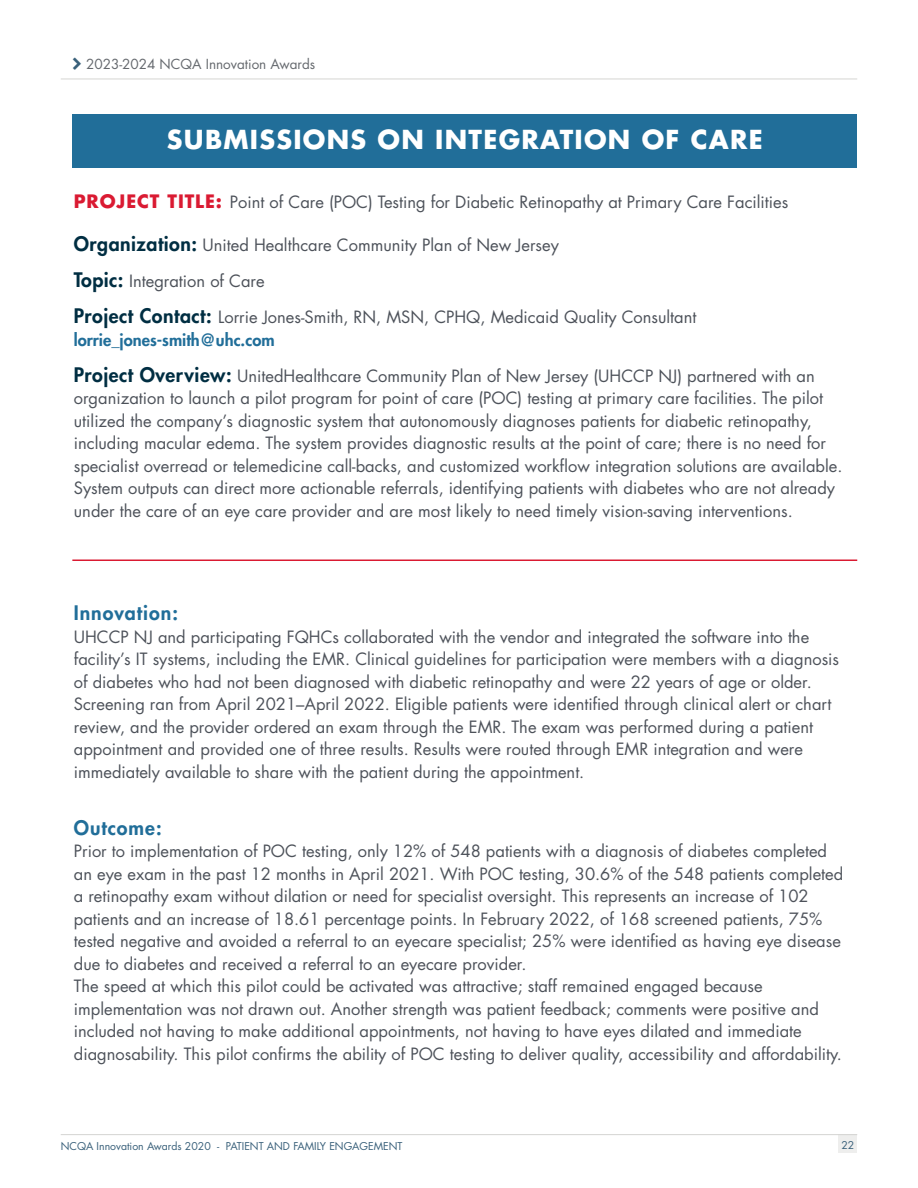
<style>
.page{position:relative;width:918px;height:1188px;background:#fff}
.page>*{position:absolute;margin:0;border:0;box-sizing:border-box;transform-origin:0 0}
.t1{font:700 25.5px "Futura Std";letter-spacing:.05em;color:#fff}
.t2{font:800 19.5px "Futura Std";letter-spacing:.05em;color:#216e99}
.t3{font:16.5px/22.5px "Futura Std";color:#4d525a}
.t4{font:800 16.5px "Futura Std";color:#216e99}
.t5{font:13.5px "Futura Std";color:#65696e}
.t6{font:10.5px "Futura Std";color:#39607a}
.s1{font-weight:700;font-size:18px;color:#da1a32}
.s2{font-weight:800;font-size:19.5px;color:#002e42}
</style>
<div class="page">
<div style="left:839px;top:1135px;width:18px;height:18px;background:#eeeeed"></div>
<hr style="left:61px;top:1134px;width:796px;height:1px;background:#d5d5d2">
<hr style="left:61px;top:79px;width:796px;height:1px;background:#d5d5d2">
<hr style="left:72px;top:560px;width:785px;height:1px;background:#da1a32">
<div style="left:72px;top:114px;width:785px;height:54px;background:#216e99"></div>
<p class="t5" style="left:86px;top:56px;width:231px">2023-2024 NCQA Innovation Awards</p>
<h2 class="t1" style="left:167px;top:123px;width:597px">SUBMISSIONS ON INTEGRATION OF CARE</h2>
<p class="t3" style="left:74px;top:191px;width:716px"><span class="s1">PROJECT TITLE:</span> Point of Care (POC) Testing for Diabetic Retinopathy at Primary Care Facilities</p>
<p class="t3" style="left:74px;top:234px;width:487px"><span class="s2">Organization:</span> United Healthcare Community Plan of New Jersey</p>
<p class="t3" style="left:74px;top:270px;width:192px"><span class="s2">Topic:</span> Integration of Care</p>
<p class="t3" style="left:74px;top:306px;width:624px"><span class="s2">Project Contact:</span> Lorrie Jones-Smith, RN, MSN, CPHQ, Medicaid Quality Consultant</p>
<p class="t4" style="left:74px;top:329px;width:202px">lorrie_jones-smith@uhc.com</p>
<p class="t3" style="left:74px;top:364px;width:767px"><span class="s2">Project Overview:</span> UnitedHealthcare Community Plan of New Jersey (UHCCP NJ) partnered with an organization to launch a pilot program for point of care (POC) testing at primary care facilities. The pilot utilized the company’s diagnostic system that autonomously diagnoses patients for diabetic retinopathy, including macular edema. The system provides diagnostic results at the point of care; there is no need for specialist overread or telemedicine call-backs, and customized workflow integration solutions are available.<br>System outputs can direct more actionable referrals, identifying patients with diabetes who are not already under the care of an eye care provider and are most likely to need timely vision-saving interventions.</p>
<p class="t2" style="left:74px;top:601px;width:106px">Innovation:</p>
<p class="t3" style="left:74px;top:625px;width:767px">UHCCP NJ and participating FQHCs collaborated with the vendor and integrated the software into the facility’s IT systems, including the EMR. Clinical guidelines for participation were members with a diagnosis of diabetes who had not been diagnosed with diabetic retinopathy and were 22 years of age or older.<br>Screening ran from April 2021–April 2022. Eligible patients were identified through clinical alert or chart review, and the provider ordered an exam through the EMR. The exam was performed during a patient appointment and provided one of three results. Results were routed through EMR integration and were immediately available to share with the patient during the appointment.</p>
<p class="t2" style="left:74px;top:815px;width:89px">Outcome:</p>
<p class="t3" style="left:74px;top:840px;width:771px">Prior to implementation of POC testing, only 12% of 548 patients with a diagnosis of diabetes completed an eye exam in the past 12 months in April 2021. With POC testing, 30. 6% of the 548 patients completed a retinopathy exam without dilation or need for specialist oversight. This represents an increase of 102 patients and an increase of 18. 61 percentage points. In February 2022, of 168 screened patients, 75% tested negative and avoided a referral to an eyecare specialist; 25% were identified as having eye disease due to diabetes and received a referral to an eyecare provider.</p>
<p class="t3" style="left:74px;top:975px;width:766px">The speed at which this pilot could be activated was attractive; staff remained engaged because implementation was not drawn out. Another strength was patient feedback; comments were positive and included not having to make additional appointments, not having to have eyes dilated and immediate diagnosability. This pilot confirms the ability of POC testing to deliver quality, accessibility and affordability.</p>
<p class="t6" style="left:61px;top:1139px;width:343px">NCQA Innovation Awards 2020 - PATIENT AND FAMILY ENGAGEMENT</p>
<p class="t6" style="left:842px;top:1138px;width:14px">22</p>
</div>
